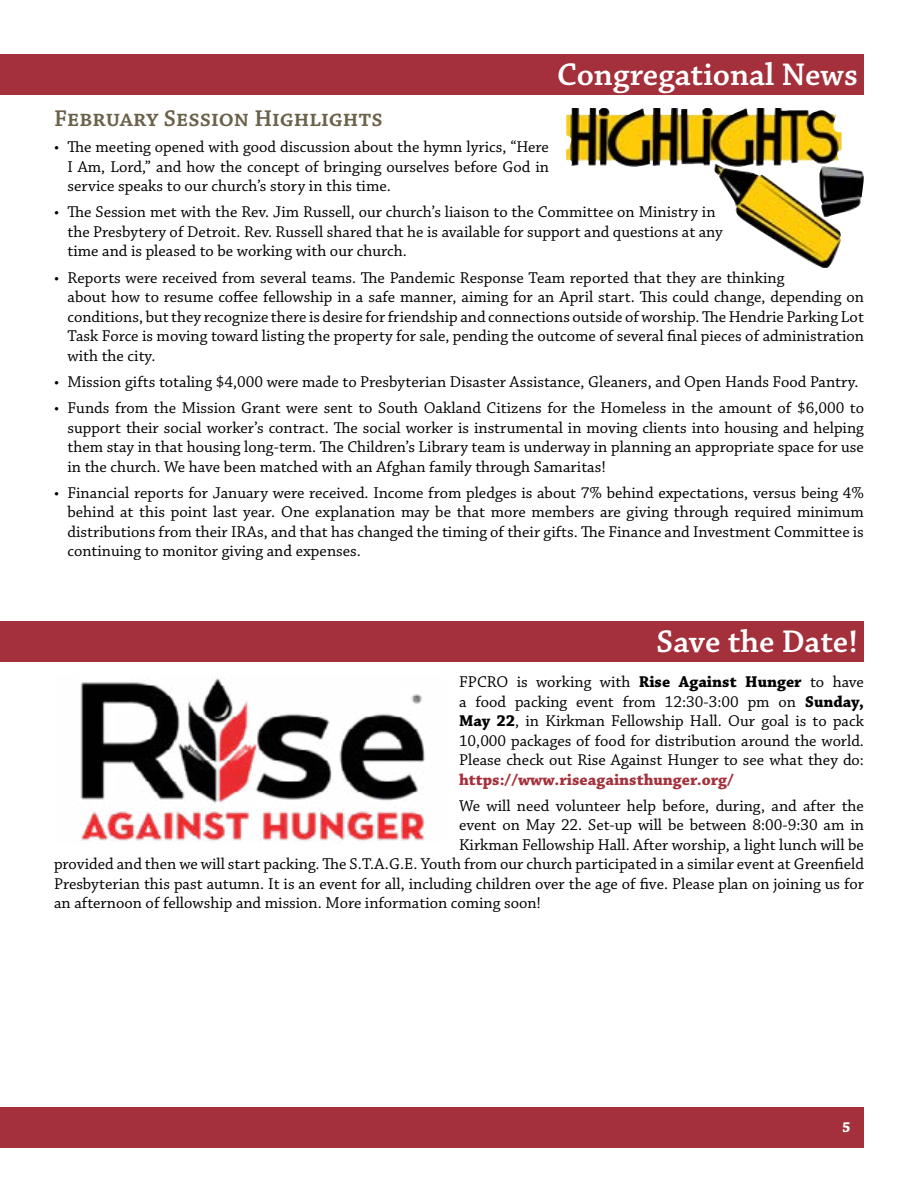
<style>
.page{position:relative;width:918px;height:1188px;background:#fff}
.page>*{position:absolute;margin:0;border:0;box-sizing:border-box;transform-origin:0 0}
.t1{font:600 33px "Chaparral Pro";letter-spacing:-.005em;color:#fff}
.t2{font:600 24px "Chaparral Pro";color:#6b614a}
.t3{font:16.5px/19.5px "Chaparral Pro";color:#000;text-align:justify}
.t4{font:700 16.5px "Chaparral Pro";color:#a3303b}
.t5{font:700 15px "Chaparral Pro";color:#fff}
.s1{font-weight:700}
</style>
<div class="page">
<div style="left:0;top:1107px;width:864px;height:41px;background:#a3303b"></div>
<div style="left:0;top:54px;width:864px;height:40px;background:#a3303b"></div>
<img style="left:566px;top:108px;width:298px;height:160px">
<div style="left:0;top:621px;width:864px;height:41px;background:#a3303b"></div>
<img style="left:80px;top:678px;width:345px;height:164px">
<h1 class="t1" style="left:557px;top:56px;width:302px">Congregational News</h1>
<h2 class="t2" style="left:54px;top:105px;width:330px">February Session Highlights</h2>
<p class="t3" style="left:67px;top:138px;width:483px;text-indent:-13px">• The meeting opened with good discussion about the hymn lyrics, “Here I Am, Lord,” and how the concept of bringing ourselves before God in service speaks to our church’s story in this time.</p>
<p class="t3" style="left:67px;top:203px;width:657px;text-align:left;text-indent:-13px">• The Session met with the Rev. Jim Russell, our church’s liaison to the Committee on Ministry in the Presbytery of Detroit. Rev. Russell shared that he is available for support and questions at any time and is pleased to be working with our church.</p>
<p class="t3" style="left:67px;top:268px;width:798px;text-align:left;text-indent:-13px">• Reports were received from several teams. The Pandemic Response Team reported that they are thinking<br>about how to resume coffee fellowship in a safe manner, aiming for an April start. This could change, depending on conditions, but they recognize there is desire for friendship and connections outside of worship. The Hendrie Parking Lot Task Force is moving toward listing the property for sale, pending the outcome of several final pieces of administration with the city.</p>
<p class="t3" style="left:54px;top:372px;width:806px">• Mission gifts totaling $4,000 were made to Presbyterian Disaster Assistance, Gleaners, and Open Hands Food Pantry.</p>
<p class="t3" style="left:67px;top:399px;width:798px;text-indent:-13px">• Funds from the Mission Grant were sent to South Oakland Citizens for the Homeless in the amount of $6,000 to support their social worker’s contract. The social worker is instrumental in moving clients into housing and helping them stay in that housing long-term. The Children’s Library team is underway in planning an appropriate space for use in the church. We have been matched with an Afghan family through Samaritas!</p>
<p class="t3" style="left:67px;top:483px;width:798px;text-indent:-13px">• Financial reports for January were received. Income from pledges is about 7% behind expectations, versus being 4% behind at this point last year. One explanation may be that more members are giving through required minimum distributions from their IRAs, and that has changed the timing of their gifts. The Finance and Investment Committee is continuing to monitor giving and expenses.</p>
<h1 class="t1" style="left:656px;top:623px;width:203px">Save the Date!</h1>
<p class="t3" style="left:459px;top:673px;width:407px">FPCRO is working with <span class="s1">Rise Against Hunger</span> to have a food packing event from 12:30-3:00 pm on <span class="s1">Sunday, May 22</span>, in Kirkman Fellowship Hall. Our goal is to pack 10,000 packages of food for distribution around the world.<br>Please check out Rise Against Hunger to see what they do:</p>
<p class="t4" style="left:459px;top:770px;width:276px">https://www.riseagainsthunger.org/</p>
<p class="t3" style="left:459px;top:797px;width:406px">We will need volunteer help before, during, and after the</p>
<p class="t3" style="left:459px;top:816px;width:407px">event on May 22. Set-up will be between 8:00-9:30 am in</p>
<p class="t3" style="left:459px;top:836px;width:406px">Kirkman Fellowship Hall. After worship, a light lunch will be</p>
<p class="t3" style="left:54px;top:855px;width:812px">provided and then we will start packing. The S.T.A.G.E. Youth from our church participated in a similar event at Greenfield</p>
<p class="t3" style="left:54px;top:875px;width:812px">Presbyterian this past autumn. It is an event for all, including children over the age of five. Please plan on joining us for</p>
<p class="t3" style="left:54px;top:894px;width:489px">an afternoon of fellowship and mission. More information coming soon!</p>
<p class="t5" style="left:842px;top:1118px;width:10px">5</p>
</div>
